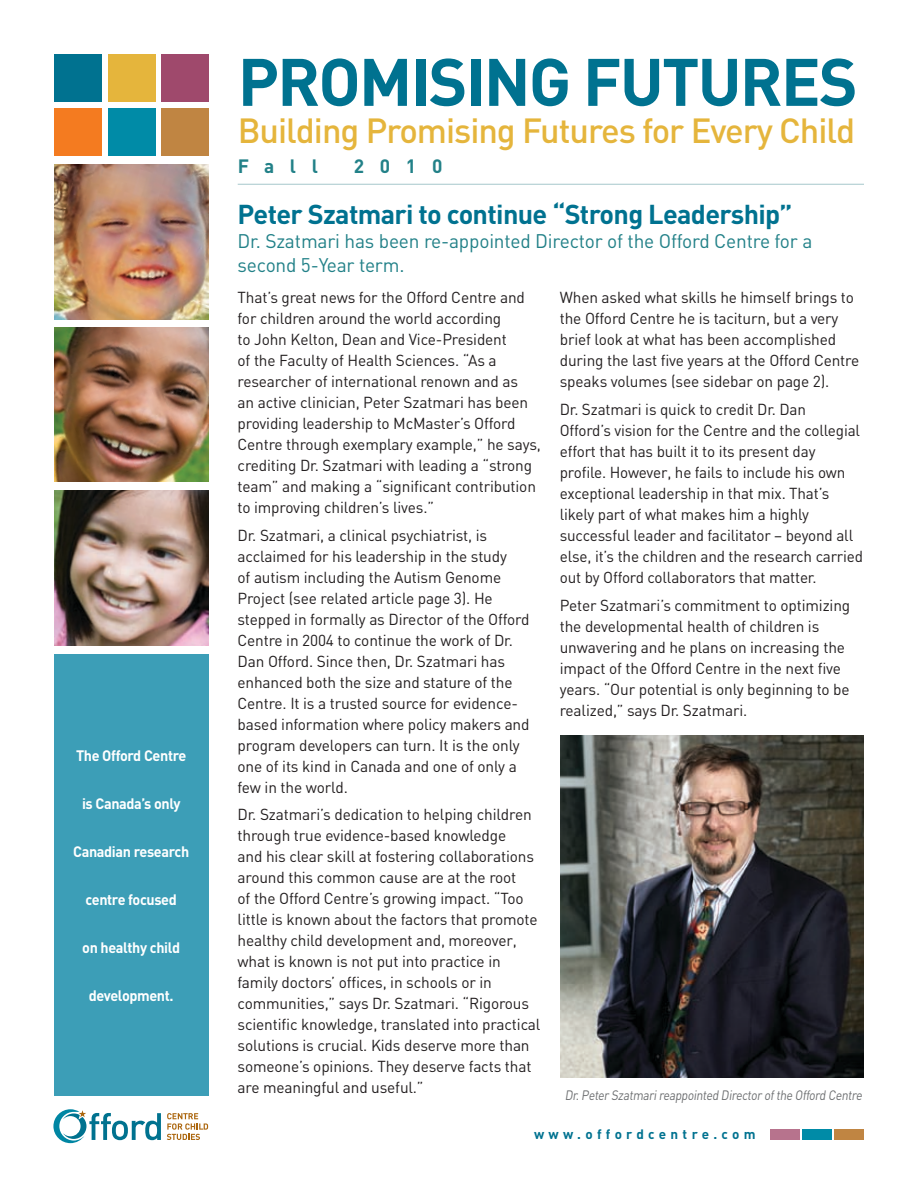
<style>
.page{position:relative;width:918px;height:1188px;background:#fff}
.page>*{position:absolute;margin:0;border:0;box-sizing:border-box;transform-origin:0 0}
.t1{font:700 66px "DIN";letter-spacing:-.03em;color:#007290}
.t2{font:500 34.5px "DIN";letter-spacing:-.03em;color:#e5b53c}
.t3{font:700 27px "DIN";letter-spacing:-.025em;color:#007290}
.t4{font:19.5px/24px "DIN";letter-spacing:-.01em;color:#228188}
.t5{font:700 19.2px "DIN";letter-spacing:.82em;color:#228188}
.t6{font:15.75px/21px "DIN";letter-spacing:-.01em;color:#231f20}
.t7{font:700 15px "DIN";letter-spacing:-.025em;color:#fff;scale:.96 1}
.t8{font:13.5px "DIN";color:#6d6f71;scale:.88 1}
.t9{font:700 13.5px "DIN";letter-spacing:.32em;color:#007290}
</style>
<div class="page">
<svg style="left:53px;top:1109px;width:108px;height:34px"></svg>
<svg style="left:167px;top:1113px;width:41px;height:27px"></svg>
<div style="left:54px;top:654px;width:154px;height:441px;background:#3c9eb7"></div>
<div style="left:54px;top:108px;width:48px;height:48px;background:#f47b20"></div>
<div style="left:108px;top:108px;width:47px;height:48px;background:#008ba7"></div>
<div style="left:54px;top:54px;width:48px;height:47px;background:#007290"></div>
<div style="left:108px;top:54px;width:47px;height:47px;background:#e5b53c"></div>
<div style="left:161px;top:54px;width:48px;height:47px;background:#9f496c"></div>
<div style="left:161px;top:108px;width:48px;height:48px;background:#c08542"></div>
<img style="left:54px;top:328px;width:155px;height:153px">
<img style="left:54px;top:165px;width:155px;height:154px">
<img style="left:54px;top:490px;width:155px;height:155px">
<hr style="left:238px;top:184px;width:626px;height:1px;background:#a5c7cb">
<div style="left:835px;top:1129px;width:29px;height:10px;background:#c08542"></div>
<div style="left:803px;top:1129px;width:29px;height:10px;background:#008ba7"></div>
<div style="left:770px;top:1129px;width:29px;height:10px;background:#b7738d"></div>
<img style="left:560px;top:735px;width:304px;height:342px">
<p class="t7" style="left:76px;top:746px;width:116px">The Offord Centre</p>
<p class="t7" style="left:82px;top:794px;width:104px">is Canada’s only</p>
<p class="t7" style="left:73px;top:842px;width:122px">Canadian research</p>
<p class="t7" style="left:86px;top:890px;width:97px">centre focused</p>
<p class="t7" style="left:82px;top:938px;width:104px">on healthy child</p>
<p class="t7" style="left:89px;top:986px;width:90px">development.</p>
<h1 class="t1" style="left:238px;top:39px;width:74px">Promisi</h1>
<h1 class="t1" style="left:484px;top:39px;width:294px">ng Futures</h1>
<h2 class="t2" style="left:238px;top:109px;width:619px">Building Promising Futures for Every Child</h2>
<p class="t5" style="left:238px;top:154px;width:82px">Fall</p>
<p class="t5" style="left:354px;top:154px;width:90px">2010</p>
<h3 class="t3" style="left:238px;top:197px;width:557px">Peter Szatmari to continue “Strong Leadership”</h3>
<p class="t4" style="left:238px;top:229px;width:576px">Dr. Szatmari has been re-appointed Director of the Offord Centre for a second 5-Year term.</p>
<p class="t6" style="left:238px;top:287px;width:305px">That’s great news for the Offord Centre and for children around the world according<br>to John Kelton, Dean and Vice-President<br>of the Faculty of Health Sciences. “As a researcher of international renown and as<br>an active clinician, Peter Szatmari has been providing leadership to McMaster’s Offord Centre through exemplary example,” he says, crediting Dr. Szatmari with leading a “strong team” and making a “significant contribution to improving children’s lives.”</p>
<p class="t6" style="left:238px;top:524px;width:293px">Dr. Szatmari, a clinical psychiatrist, is acclaimed for his leadership in the study<br>of autism including the Autism Genome Project (see related article page 3). He stepped in formally as Director of the Offord Centre in 2004 to continue the work of Dr.<br>Dan Offord. Since then, Dr. Szatmari has enhanced both the size and stature of the Centre. It is a trusted source for evidence&shy;based information where policy makers and program developers can turn. It is the only one of its kind in Canada and one of only a few in the world.</p>
<p class="t6" style="left:238px;top:804px;width:304px">Dr. Szatmari’s dedication to helping children through true evidence-based knowledge<br>and his clear skill at fostering collaborations around this common cause are at the root<br>of the Offord Centre’s growing impact. “Too little is known about the factors that promote healthy child development and, moreover, what is known is not put into practice in family doctors’ offices, in schools or in communities,” says Dr. Szatmari. “Rigorous scientific knowledge, translated into practical solutions is crucial. Kids deserve more than someone’s opinions. They deserve facts that are meaningful and useful.”</p>
<p class="t6" style="left:560px;top:286px;width:301px">When asked what skills he himself brings to the Offord Centre he is taciturn, but a very brief look at what has been accomplished during the last five years at the Offord Centre speaks volumes (see sidebar on page 2).</p>
<p class="t6" style="left:560px;top:398px;width:305px">Dr. Szatmari is quick to credit Dr. Dan<br>Offord’s vision for the Centre and the collegial effort that has built it to its present day profile. However, he fails to include his own exceptional leadership in that mix. That’s likely part of what makes him a highly successful leader and facilitator – beyond all else, it’s the children and the research carried out by Offord collaborators that matter.</p>
<p class="t6" style="left:560px;top:594px;width:292px">Peter Szatmari’s commitment to optimizing the developmental health of children is unwavering and he plans on increasing the impact of the Offord Centre in the next five years. “Our potential is only beginning to be realized,” says Dr. Szatmari.</p>
<p class="t8" style="left:565px;top:1087px;width:342px">Dr.PeterSzatmarireappointed Directorofthe Offord Centre</p>
<p class="t9" style="left:534px;top:1126px;width:223px">www.offordcentre.com</p>
</div>
